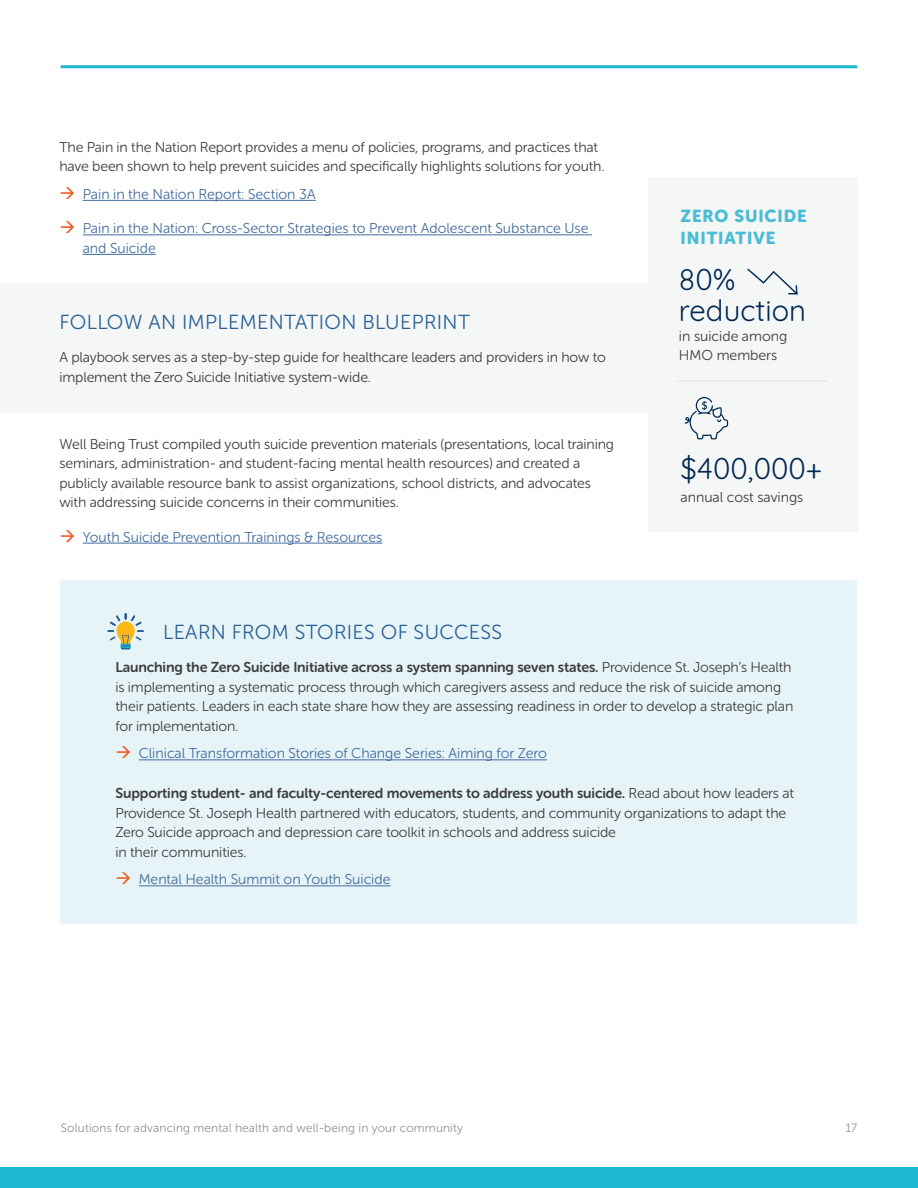
<style>
.page{position:relative;width:918px;height:1188px;background:#fff}
.page>*{position:absolute;margin:0;border:0;box-sizing:border-box;transform-origin:0 0}
.t1{font:29.25px/31.5px "Quicksand";color:#002953}
.t2{font:20.25px "Museo Sans Rounded 300";letter-spacing:.02em;color:#2a6297}
.t3{font:17.25px/22.5px "Museo Sans Rounded 900";letter-spacing:.05em;color:#49bdd6}
.t4{font:14.25px/19.5px "Museo Sans Rounded 300";letter-spacing:-.01em;color:#3e3e3f}
.t5{font:14.25px/19.5px "Museo Sans Rounded 300";color:#426c9e}
.t6{font:14.25px "Museo Sans Rounded 700";letter-spacing:-.01em;color:#3e3e3f}
.t7{font:12px "Museo Sans Rounded 300";letter-spacing:.015em;color:#999089}
.s1{color:#f15921}
.s2{font-family:"Museo Sans Rounded 300"}
</style>
<div class="page">
<div style="left:0;top:284px;width:857px;height:129px;background:#f5f6f6"></div>
<hr style="left:83px;top:200px;width:233px;height:1px;background:#426c9e">
<hr style="left:83px;top:235px;width:509px;height:1px;background:#426c9e">
<hr style="left:83px;top:254px;width:73px;height:1px;background:#426c9e">
<hr style="left:83px;top:543px;width:299px;height:1px;background:#426c9e">
<div style="left:60px;top:580px;width:796px;height:344px;background:#e7f4f7"></div>
<hr style="left:139px;top:760px;width:408px;height:1px;background:#426c9e">
<hr style="left:139px;top:886px;width:252px;height:1px;background:#426c9e">
<svg style="left:107px;top:613px;width:37px;height:37px"></svg>
<div style="left:648px;top:177px;width:209px;height:355px;background:#f5f6f6"></div>
<hr style="left:677px;top:381px;width:152px;height:1px;background:#e2e4e4">
<svg style="left:685px;top:397px;width:43px;height:42px"></svg>
<svg style="left:747px;top:268px;width:51px;height:27px"></svg>
<hr style="left:61px;top:65px;width:796px;height:3px;background:#1cb7d2">
<div style="left:0;top:1168px;width:918px;height:20px;background:#1cb7d2"></div>
<p class="t4" style="left:59px;top:137px;width:547px">The Pain in the Nation Report provides a menu of policies, programs, and practices that have been shown to help prevent suicides and specifically highlights solutions for youth.</p>
<p class="t5" style="left:59px;top:184px;width:258px"><span class="s1">→</span> Pain in the Nation Report: Section 3A</p>
<p class="t5" style="left:83px;top:219px;width:507px;text-indent:-23px"><span class="s1">→</span> Pain in the Nation: Cross-Sector Strategies to Prevent Adolescent Substance Use and Suicide</p>
<h2 class="t2" style="left:59px;top:312px;width:412px">FOLLOW AN IMPLEMENTATION BLUEPRINT</h2>
<p class="t4" style="left:59px;top:348px;width:548px">A playbook serves as a step-by-step guide for healthcare leaders and providers in how to implement the Zero Suicide Initiative system-wide.</p>
<p class="t4" style="left:59px;top:434px;width:556px">Well Being Trust compiled youth suicide prevention materials (presentations, local training seminars, administration- and student-facing mental health resources) and created a publicly available resource bank to assist organizations, school districts, and advocates with addressing suicide concerns in their communities.</p>
<p class="t5" style="left:59px;top:527px;width:324px"><span class="s1">→</span> Youth Suicide Prevention Trainings &amp; Resources</p>
<p class="t3" style="left:680px;top:205px;width:128px">ZERO SUICIDE<br>INITIATIVE</p>
<h1 class="t1" style="left:679px;top:261px;width:129px">80% reduction</h1>
<p class="t4" style="left:679px;top:326px;width:110px">in suicide among<br>HMO members</p>
<h1 class="t1" style="left:680px;top:450px;width:143px">$400,000+</h1>
<p class="t4" style="left:680px;top:487px;width:124px">annual cost savings</p>
<h2 class="t2" style="left:163px;top:621px;width:341px">LEARN FROM STORIES OF SUCCESS</h2>
<p class="t6" style="left:116px;top:659px;width:678px">Launching the Zero Suicide Initiative across a system spanning seven states. <span class="s2">Providence St. Joseph’s Health</span></p>
<p class="t4" style="left:116px;top:677px;width:679px">is implementing a systematic process through which caregivers assess and reduce the risk of suicide among their patients. Leaders in each state share how they are assessing readiness in order to develop a strategic plan for implementation.</p>
<p class="t5" style="left:116px;top:744px;width:433px"><span class="s1">→</span> Clinical Transformation Stories of Change Series: Aiming for Zero</p>
<p class="t6" style="left:116px;top:785px;width:680px">Supporting student- and faculty-centered movements to address youth suicide. <span class="s2">Read about how leaders at</span></p>
<p class="t4" style="left:116px;top:803px;width:672px">Providence St. Joseph Health partnered with educators, students, and community organizations to adapt the<br>Zero Suicide approach and depression care toolkit in schools and address suicide<br>in their communities.</p>
<p class="t5" style="left:116px;top:870px;width:277px"><span class="s1">→</span> Mental Health Summit on Youth Suicide</p>
<p class="t7" style="left:61px;top:1122px;width:404px">Solutions for advancing mental health and well-being in your community</p>
<p class="t7" style="left:846px;top:1122px;width:13px">17</p>
</div>
